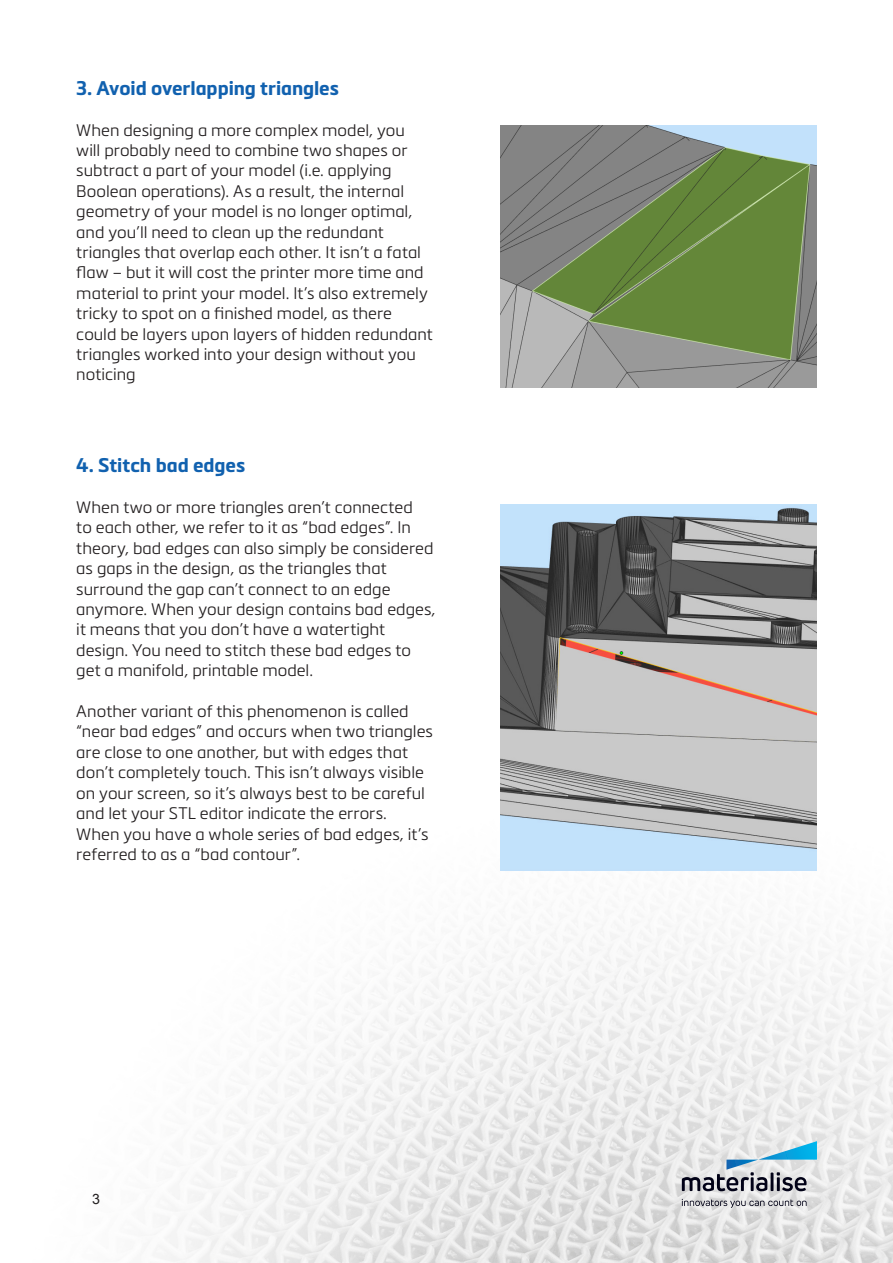
<style>
.page{position:relative;width:893px;height:1263px;background:#fff}
.page>*{position:absolute;margin:0;border:0;box-sizing:border-box;transform-origin:0 0}
.t1{font:700 19.5px "Metronic Pro";letter-spacing:-.005em;color:#1161af}
.t2{font:300 16.5px/20.4px "Metronic Pro";color:#231f20}
.t3{font:14.25px "Arial";color:#231f20}
</style>
<div class="page">
<img style="left:159px;top:870px;width:734px;height:393px">
<svg style="left:682px;top:1199px;width:125px;height:9px"></svg>
<svg style="left:682px;top:1141px;width:135px;height:50px"></svg>
<img style="left:500px;top:504px;width:317px;height:366px">
<img style="left:500px;top:125px;width:317px;height:263px">
<p class="t1" style="left:76px;top:76px;width:264px">3. Avoid overlapping triangles</p>
<p class="t2" style="left:76px;top:119px;width:358px">When designing a more complex model, you will probably need to combine two shapes or subtract a part of your model (i.e. applying Boolean operations). As a result, the internal geometry of your model is no longer optimal, and you’ll need to clean up the redundant triangles that overlap each other. It isn’t a fatal flaw – but it will cost the printer more time and material to print your model. It’s also extremely tricky to spot on a finished model, as there could be layers upon layers of hidden redundant triangles worked into your design without you noticing</p>
<p class="t1" style="left:76px;top:453px;width:170px">4. Stitch bad edges</p>
<p class="t2" style="left:76px;top:496px;width:361px">When two or more triangles aren’t connected<br>to each other, we refer to it as “bad edges”. In theory, bad edges can also simply be considered as gaps in the design, as the triangles that surround the gap can’t connect to an edge anymore. When your design contains bad edges, it means that you don’t have a watertight design. You need to stitch these bad edges to get a manifold, printable model.</p>
<p class="t2" style="left:76px;top:700px;width:358px">Another variant of this phenomenon is called “near bad edges” and occurs when two triangles are close to one another, but with edges that don’t completely touch. This isn’t always visible on your screen, so it’s always best to be careful and let your STL editor indicate the errors.<br>When you have a whole series of bad edges, it’s referred to as a “bad contour”.</p>
<p class="t3" style="left:92px;top:1189px;width:9px">3</p>
</div>
